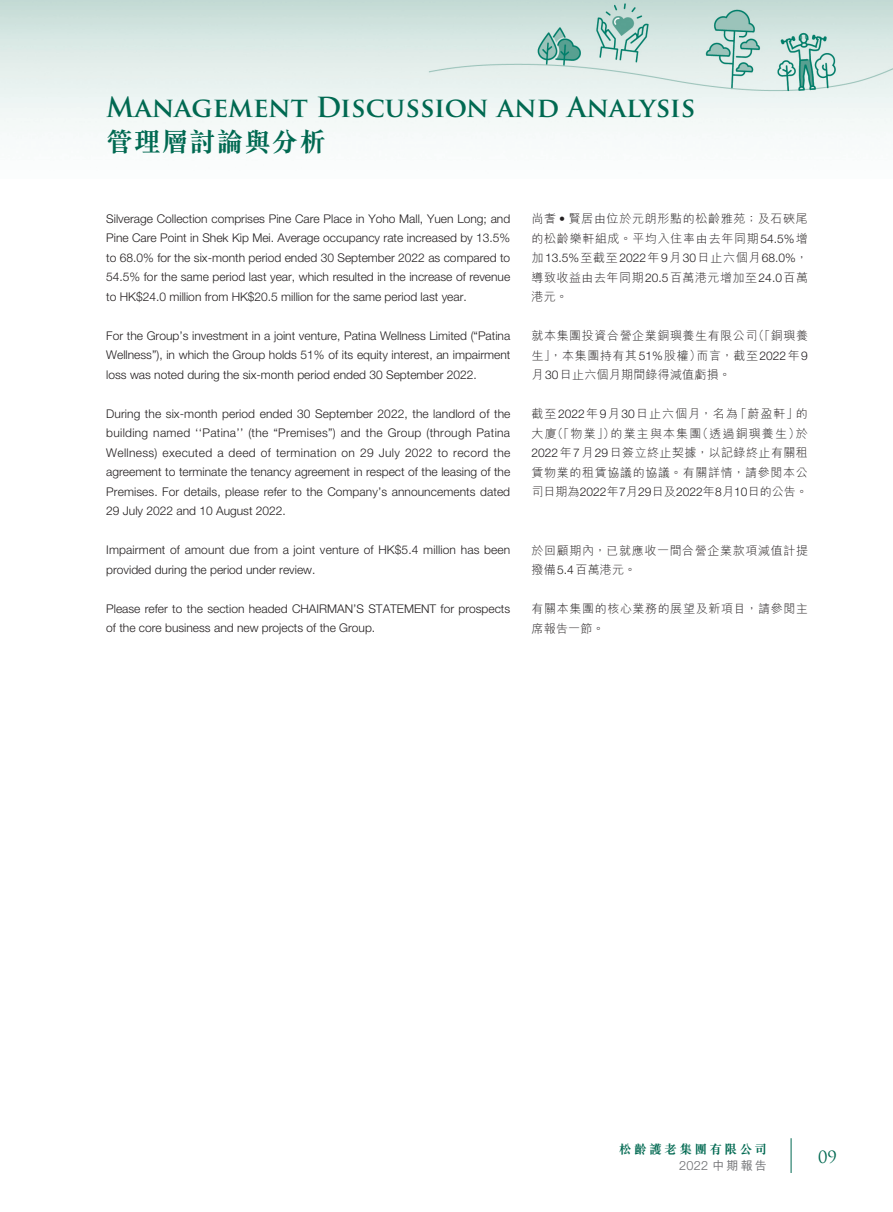
<style>
.page{position:relative;width:893px;height:1212px;background:#fff}
.page>*{position:absolute;margin:0;border:0;box-sizing:border-box;transform-origin:0 0}
.t1{font:700 27px "Trajan Pro";color:#006951}
.t2{font:700 27px "M Sung HK";letter-spacing:.02em;color:#006951}
.t3{font:16.5px "Trajan Pro";color:#006951}
.t4{font:700 12.75px "M Sung HK";letter-spacing:.185em;color:#006951}
.t5{font:300 12.75px "Helvetica Neue LT Std";color:#6c6d70}
._00_txt_E{font:300 12px/19.5px "Helvetica Neue LT Std";color:#231f20;text-align:justify}
._000_txt_C{font:300 12px/19.5px "M Hei HK";letter-spacing:.05em;color:#231f20;text-align:justify}
.s1{font-family:"Helvetica Neue LT Std"}
.s2{font-family:"M Hei HK";font-weight:500;font-size:12px}
</style>
<div class="page">
<img style="left:0;top:0;width:893px;height:134px">
<hr style="left:791px;top:1138px;width:1px;height:35px;background:#006951">
<p class="t1" style="left:106px;top:91px;width:591px">Management Discussion and Analysis</p>
<p class="t2" style="left:106px;top:128px;width:221px">管理層討論與分析</p>
<p class="_00_txt_E" style="left:106px;top:208px;width:405px">Silverage Collection comprises Pine Care Place in Yoho Mall, Yuen Long; and Pine Care Point in Shek Kip Mei. Average occupancy rate increased by 13.5% to 68.0% for the six-month period ended 30 September 2022 as compared to 54.5% for the same period last year, which resulted in the increase of revenue to HK$24.0 million from HK$20.5 million for the same period last year.</p>
<p class="_00_txt_E" style="left:106px;top:325px;width:405px">For the Group’s investment in a joint venture, Patina Wellness Limited (“Patina Wellness”), in which the Group holds 51% of its equity interest, an impairment loss was noted during the six-month period ended 30 September 2022.</p>
<p class="_00_txt_E" style="left:106px;top:403px;width:406px">During the six-month period ended 30 September 2022, the landlord of the building named ‘‘Patina’’ (the “Premises”) and the Group (through Patina Wellness) executed a deed of termination on 29 July 2022 to record the agreement to terminate the tenancy agreement in respect of the leasing of the Premises. For details, please refer to the Company’s announcements dated 29 July 2022 and 10 August 2022.</p>
<p class="_00_txt_E" style="left:106px;top:540px;width:406px">Impairment of amount due from a joint venture of HK$5.4 million has been provided during the period under review.</p>
<p class="_00_txt_E" style="left:106px;top:598px;width:405px">Please refer to the section headed CHAIRMAN’S STATEMENT for prospects of the core business and new projects of the Group.</p>
<p class="_000_txt_C" style="left:531px;top:209px;width:278px">尚耆 <span class="s1">•</span> 賢居由位於元朗形點的松齡雅苑；及石硤尾的松齡樂軒組成。平均入住率由去年同期<span class="s1">54.5%</span>增加<span class="s1">13.5%</span>至截至<span class="s1">2022</span>年<span class="s1">9</span>月<span class="s1">30</span>日止六個月<span class="s1">68.0%</span>，導致收益由去年同期<span class="s1">20.5</span>百萬港元增加至<span class="s1">24.0</span>百萬港元。</p>
<p class="_000_txt_C" style="left:531px;top:326px;width:278px">就本集團投資合營企業銅璵養生有限公司（「銅璵養生」，本集團持有其<span class="s1">51%</span>股權）而言，截至<span class="s1">2022</span>年<span class="s1">9</span>月<span class="s1">30</span>日止六個月期間錄得減值虧損。</p>
<p class="_000_txt_C" style="left:531px;top:404px;width:278px">截至<span class="s1">2022</span>年<span class="s1">9</span>月<span class="s1">30</span>日止六個月，名為「蔚盈軒」的大廈（「物業」）的業主與本集團（透過銅璵養生）於<span class="s1">2022</span>年<span class="s1">7</span>月<span class="s1">29</span>日簽立終止契據，以記錄終止有關租賃物業的租賃協議的協議。有關詳情，請參閱本公司日期為<span class="s1">2022</span>年<span class="s1">7</span>月<span class="s1">29</span>日及<span class="s1">2022</span>年<span class="s1">8</span>月<span class="s1">10</span>日的公告。</p>
<p class="_000_txt_C" style="left:531px;top:540px;width:278px">於回顧期內，已就應收一間合營企業款項減值計提撥備<span class="s1">5.4</span>百萬港元。</p>
<p class="_000_txt_C" style="left:531px;top:599px;width:278px">有關本集團的核心業務的展望及新項目，請參閱主席報告一節。</p>
<p class="t4" style="left:619px;top:1143px;width:150px">松齡護老集團有限公司</p>
<p class="t5" style="left:679px;top:1157px;width:89px">2022 <span class="s2">中期報告</span></p>
<p class="t3" style="left:818px;top:1146px;width:20px">09</p>
</div>
